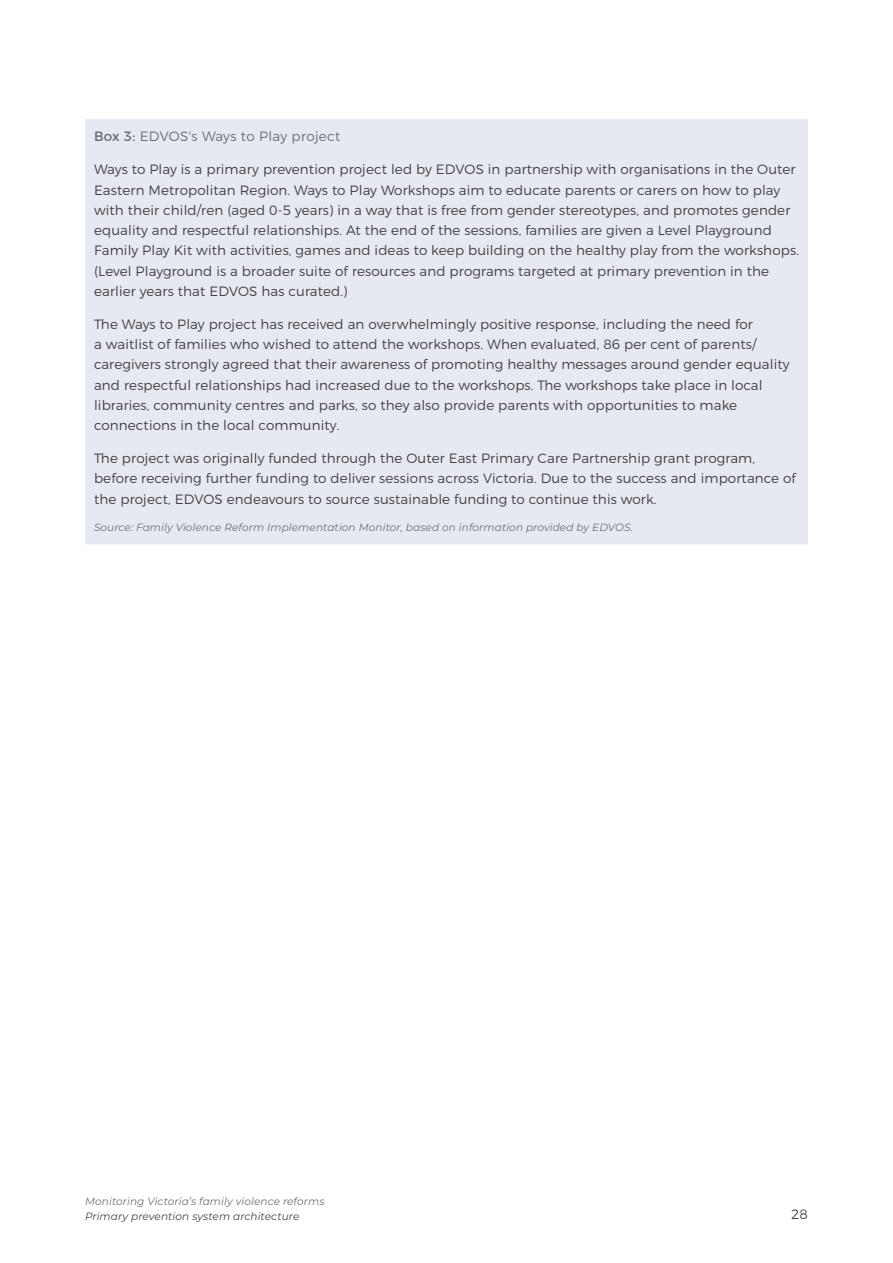
<style>
.page{position:relative;width:893px;height:1263px;background:#fff}
.page>*{position:absolute;margin:0;border:0;box-sizing:border-box;transform-origin:0 0}
.t1{font:300 13.5px/20.2px "Montserrat";letter-spacing:.01em;color:#414042}
.t2{font:300 13.5px "Montserrat";letter-spacing:.025em;color:#6d6e71}
.t3{font:italic 10.5px "Montserrat";letter-spacing:.01em;color:#6d6e71}
.t4{font:italic 10.5px "Montserrat";letter-spacing:.01em;color:#414042}
.s1{font-weight:400}
</style>
<div class="page">
<div style="left:90px;top:124px;width:713px;height:416px;background:#e6e9f2"></div>
<div style="left:85px;top:119px;width:723px;height:425px;border:9px solid #e6e9f2"></div>
<p class="t2" style="left:94px;top:128px;width:248px"><span class="s1">Box 3:</span> EDVOS's Ways to Play project</p>
<p class="t1" style="left:94px;top:159px;width:706px">Ways to Play is a primary prevention project led by EDVOS in partnership with organisations in the Outer Eastern Metropolitan Region. Ways to Play Workshops aim to educate parents or carers on how to play with their child/ren (aged 0-5 years) in a way that is free from gender stereotypes, and promotes gender equality and respectful relationships. At the end of the sessions, families are given a Level Playground Family Play Kit with activities, games and ideas to keep building on the healthy play from the workshops. (Level Playground is a broader suite of resources and programs targeted at primary prevention in the earlier years that EDVOS has curated.)</p>
<p class="t1" style="left:94px;top:314px;width:697px">The Ways to Play project has received an overwhelmingly positive response, including the need for<br>a waitlist of families who wished to attend the workshops. When evaluated, 86 per cent of parents/ caregivers strongly agreed that their awareness of promoting healthy messages around gender equality and respectful relationships had increased due to the workshops. The workshops take place in local libraries, community centres and parks, so they also provide parents with opportunities to make connections in the local community.</p>
<p class="t1" style="left:94px;top:448px;width:703px">The project was originally funded through the Outer East Primary Care Partnership grant program, before receiving further funding to deliver sessions across Victoria. Due to the success and importance of the project, EDVOS endeavours to source sustainable funding to continue this work.</p>
<p class="t3" style="left:94px;top:520px;width:540px">Source: Family Violence Reform Implementation Monitor, based on information provided by EDVOS.</p>
<p class="t3" style="left:85px;top:1194px;width:241px">Monitoring Victoria’s family violence reforms</p>
<p class="t4" style="left:85px;top:1209px;width:216px">Primary prevention system architecture</p>
<p class="t1" style="left:791px;top:1204px;width:18px">28</p>
</div>
